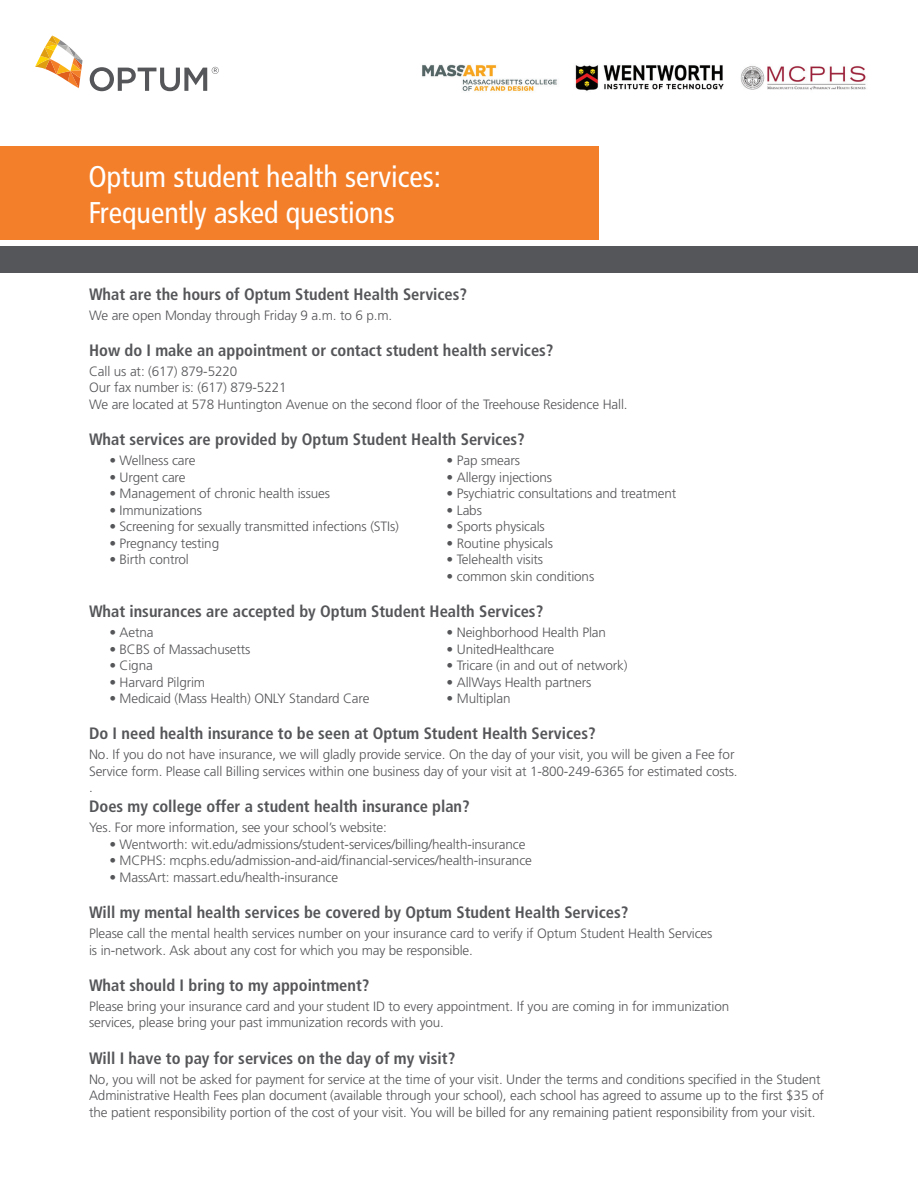
<style>
.page{position:relative;width:918px;height:1188px;background:#fff}
.page>*{position:absolute;margin:0;border:0;box-sizing:border-box;transform-origin:0 0}
.t1{font:condensed 30px/36px "Frutiger LT Pro";color:#fff}
.t2{font:700 condensed 16.5px "Frutiger LT Pro";color:#555659}
.t3{font:300 13.5px/16.5px "Frutiger LT Pro";letter-spacing:-.01em;color:#555659}
</style>
<div class="page">
<div style="left:0;top:146px;width:599px;height:94px;background:#f47f2a"></div>
<div style="left:0;top:246px;width:918px;height:27px;background:#555659"></div>
<svg style="left:35px;top:36px;width:48px;height:52px"></svg>
<svg style="left:90px;top:67px;width:129px;height:24px"></svg>
<img style="left:422px;top:64px;width:444px;height:27px">
<h1 class="t1" style="left:88px;top:158px;width:354px">Optum student health services:<br>Frequently asked questions</h1>
<p class="t2" style="left:89px;top:284px;width:380px">What are the hours of Optum Student Health Services?</p>
<p class="t3" style="left:89px;top:307px;width:305px">We are open Monday through Friday 9 a.m. to 6 p.m.</p>
<p class="t2" style="left:89px;top:340px;width:466px">How do I make an appointment or contact student health services?</p>
<p class="t3" style="left:89px;top:363px;width:540px">Call us at: (617) 879-5220<br>Our fax number is: (617) 879-5221<br>We are located at 578 Huntington Avenue on the second floor of the Treehouse Residence Hall.</p>
<p class="t2" style="left:89px;top:430px;width:437px">What services are provided by Optum Student Health Services?</p>
<p class="t3" style="left:109px;top:452px;width:88px">• Wellness care</p>
<p class="t3" style="left:109px;top:469px;width:78px">• Urgent care</p>
<p class="t3" style="left:109px;top:485px;width:222px">• Management of chronic health issues</p>
<p class="t3" style="left:109px;top:502px;width:94px">• Immunizations</p>
<p class="t3" style="left:109px;top:518px;width:291px">• Screening for sexually transmitted infections (STIs)</p>
<p class="t3" style="left:109px;top:535px;width:111px">• Pregnancy testing</p>
<p class="t3" style="left:109px;top:551px;width:81px">• Birth control</p>
<p class="t3" style="left:447px;top:453px;width:75px">• Pap smears</p>
<p class="t3" style="left:447px;top:469px;width:107px">• Allergy injections</p>
<p class="t3" style="left:447px;top:486px;width:231px">• Psychiatric consultations and treatment</p>
<p class="t3" style="left:447px;top:502px;width:37px">• Labs</p>
<p class="t3" style="left:447px;top:519px;width:100px">• Sports physicals</p>
<p class="t3" style="left:447px;top:535px;width:108px">• Routine physicals</p>
<p class="t3" style="left:447px;top:552px;width:98px">• Telehealth visits</p>
<p class="t3" style="left:447px;top:568px;width:149px">• common skin conditions</p>
<p class="t2" style="left:89px;top:602px;width:456px">What insurances are accepted by Optum Student Health Services?</p>
<p class="t3" style="left:109px;top:624px;width:46px">• Aetna</p>
<p class="t3" style="left:109px;top:641px;width:143px">• BCBS of Massachusetts</p>
<p class="t3" style="left:109px;top:657px;width:45px">• Cigna</p>
<p class="t3" style="left:109px;top:674px;width:97px">• Harvard Pilgrim</p>
<p class="t3" style="left:109px;top:690px;width:262px">• Medicaid (Mass Health) ONLY Standard Care</p>
<p class="t2" style="left:89px;top:724px;width:508px">Do I need health insurance to be seen at Optum Student Health Services?</p>
<p class="t3" style="left:89px;top:747px;width:650px">No. If you do not have insurance, we will gladly provide service. On the day of your visit, you will be given a Fee for<br>Service form. Please call Billing services within one business day of your visit at 1-800-249-6365 for estimated costs. .</p>
<p class="t2" style="left:89px;top:797px;width:382px">Does my college offer a student health insurance plan?</p>
<p class="t3" style="left:89px;top:819px;width:299px">Yes. For more information, see your school’s website:</p>
<p class="t3" style="left:109px;top:836px;width:418px">• Wentworth: wit.edu/admissions/student-services/billing/health-insurance</p>
<p class="t3" style="left:109px;top:852px;width:424px">• MCPHS: mcphs.edu/admission-and-aid/financial-services/health-insurance</p>
<p class="t3" style="left:109px;top:869px;width:230px">• MassArt: massart.edu/health-insurance</p>
<p class="t2" style="left:89px;top:903px;width:541px">Will my mental health services be covered by Optum Student Health Services?</p>
<p class="t3" style="left:89px;top:925px;width:625px">Please call the mental health services number on your insurance card to verify if Optum Student Health Services is in-network. Ask about any cost for which you may be responsible.</p>
<p class="t2" style="left:89px;top:975px;width:282px">What should I bring to my appointment?</p>
<p class="t3" style="left:89px;top:998px;width:642px">Please bring your insurance card and your student ID to every appointment. If you are coming in for immunization services, please bring your past immunization records with you.</p>
<p class="t2" style="left:89px;top:1048px;width:368px">Will I have to pay for services on the day of my visit?</p>
<p class="t3" style="left:89px;top:1071px;width:736px">No, you will not be asked for payment for service at the time of your visit. Under the terms and conditions specified in the Student<br>Administrative Health Fees plan document (available through your school), each school has agreed to assume up to the first $35 of the patient responsibility portion of the cost of your visit. You will be billed for any remaining patient responsibility from your visit.</p>
<p class="t3" style="left:447px;top:624px;width:161px">• Neighborhood Health Plan</p>
<p class="t3" style="left:447px;top:641px;width:109px">• UnitedHealthcare</p>
<p class="t3" style="left:447px;top:657px;width:182px">• Tricare (in and out of network)</p>
<p class="t3" style="left:447px;top:674px;width:146px">• AllWays Health partners</p>
<p class="t3" style="left:447px;top:690px;width:65px">• Multiplan</p>
</div>
